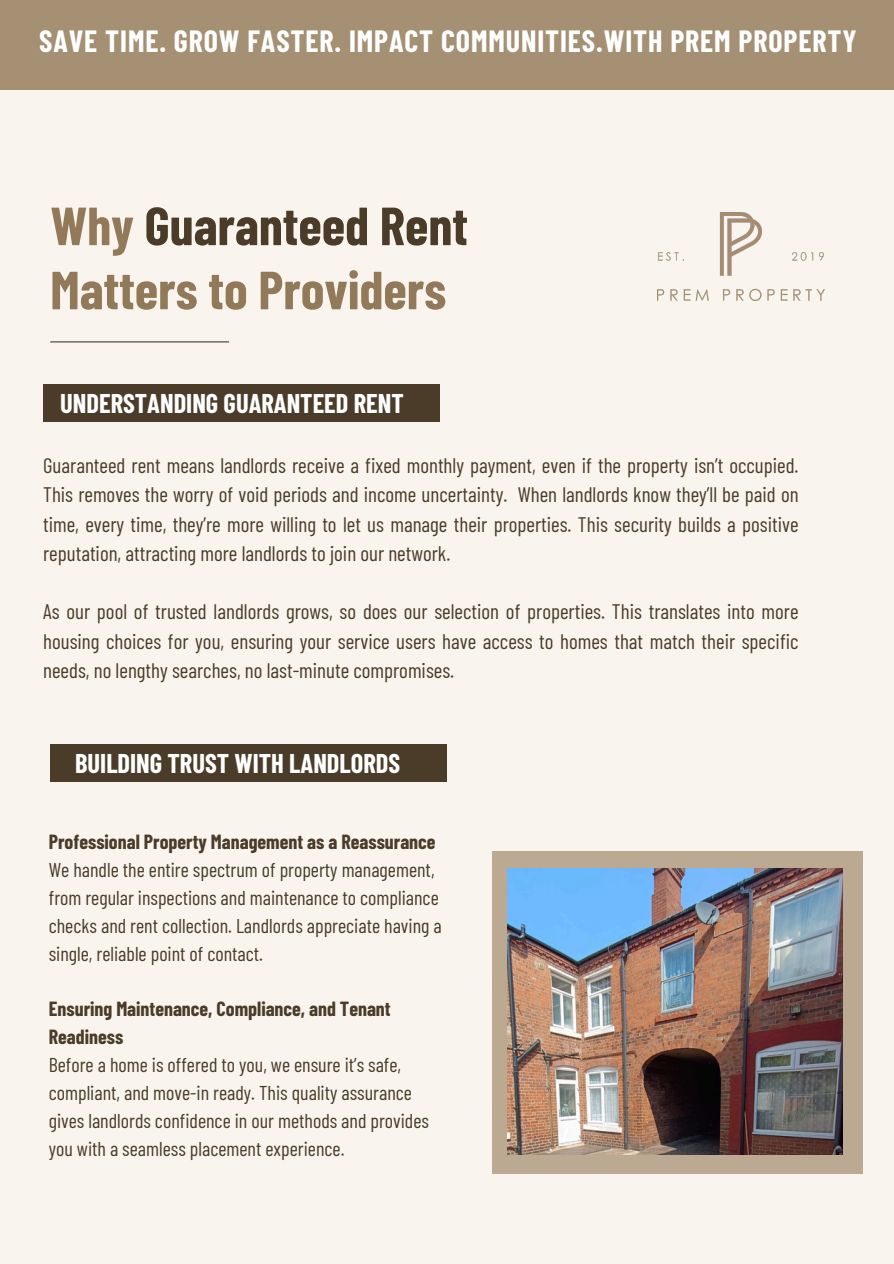
<style>
.page{position:relative;width:894px;height:1264px;background:#fff}
.page>*{position:absolute;margin:0;border:0;box-sizing:border-box;transform-origin:0 0}
.t1{font:700 53.55px/64.2px "Barlow Condensed";color:#917959}
.t2{font:700 30px "Barlow Condensed";letter-spacing:.03em;color:#fff}
.t3{font:700 26.4px "Barlow Condensed";color:#fff}
.t4{font:21px/29.2px "Barlow Condensed";color:#4a3c29;text-align:justify}
.t5{font:19.95px/27.9px "Barlow Condensed";color:#4a3c29}
.t6{font:700 19.95px/27.9px "Barlow Condensed";color:#4a3c29}
.s1{color:#4a3c29}
</style>
<div class="page">
<div style="left:0;top:0;width:893px;height:1263px;background:#f9f5ee"></div>
<hr style="left:50px;top:341px;width:179px;height:1px;background:#4a3c29">
<div style="left:43px;top:384px;width:396px;height:37px;background:#4a3c29"></div>
<img style="left:657px;top:212px;width:167px;height:88px">
<div style="left:50px;top:744px;width:396px;height:37px;background:#4a3c29"></div>
<div style="left:492px;top:851px;width:370px;height:323px;background:#bba992"></div>
<img style="left:507px;top:868px;width:335px;height:286px">
<div style="left:0;top:0;width:893px;height:89px;background:#a59073"></div>
<p class="t2" style="left:39px;top:22px;width:818px">SAVE TIME. GROW FASTER. IMPACT COMMUNITIES.WITH PREM PROPERTY</p>
<h3 class="t1" style="left:50px;top:192px;width:419px">Why <span class="s1">Guaranteed Rent<br></span>Matters to Providers</h3>
<h3 class="t3" style="left:60px;top:386px;width:345px">UNDERSTANDING GUARANTEED RENT</h3>
<p class="t4" style="left:43px;top:450px;width:756px">Guaranteed rent means landlords receive a fixed monthly payment, even if the property isn’t occupied.<br>This removes the worry of void periods and income uncertainty. When landlords know they’ll be paid on time, every time, they’re more willing to let us manage their properties. This security builds a positive reputation, attracting more landlords to join our network.</p>
<p class="t4" style="left:43px;top:596px;width:756px">As our pool of trusted landlords grows, so does our selection of properties. This translates into more housing choices for you, ensuring your service users have access to homes that match their specific needs, no lengthy searches, no last-minute compromises.</p>
<p class="t3" style="left:75px;top:746px;width:326px">BUILDING TRUST WITH LANDLORDS</p>
<h2 class="t6" style="left:49px;top:827px;width:388px">Professional Property Management as a Reassurance</h2>
<h1 class="t5" style="left:49px;top:855px;width:394px">We handle the entire spectrum of property management, from regular inspections and maintenance to compliance checks and rent collection. Landlords appreciate having a single, reliable point of contact.</h1>
<p class="t6" style="left:49px;top:994px;width:343px">Ensuring Maintenance, Compliance, and Tenant<br>Readiness</p>
<p class="t5" style="left:49px;top:1050px;width:381px">Before a home is offered to you, we ensure it’s safe, compliant, and move-in ready. This quality assurance gives landlords confidence in our methods and provides you with a seamless placement experience.</p>
</div>
